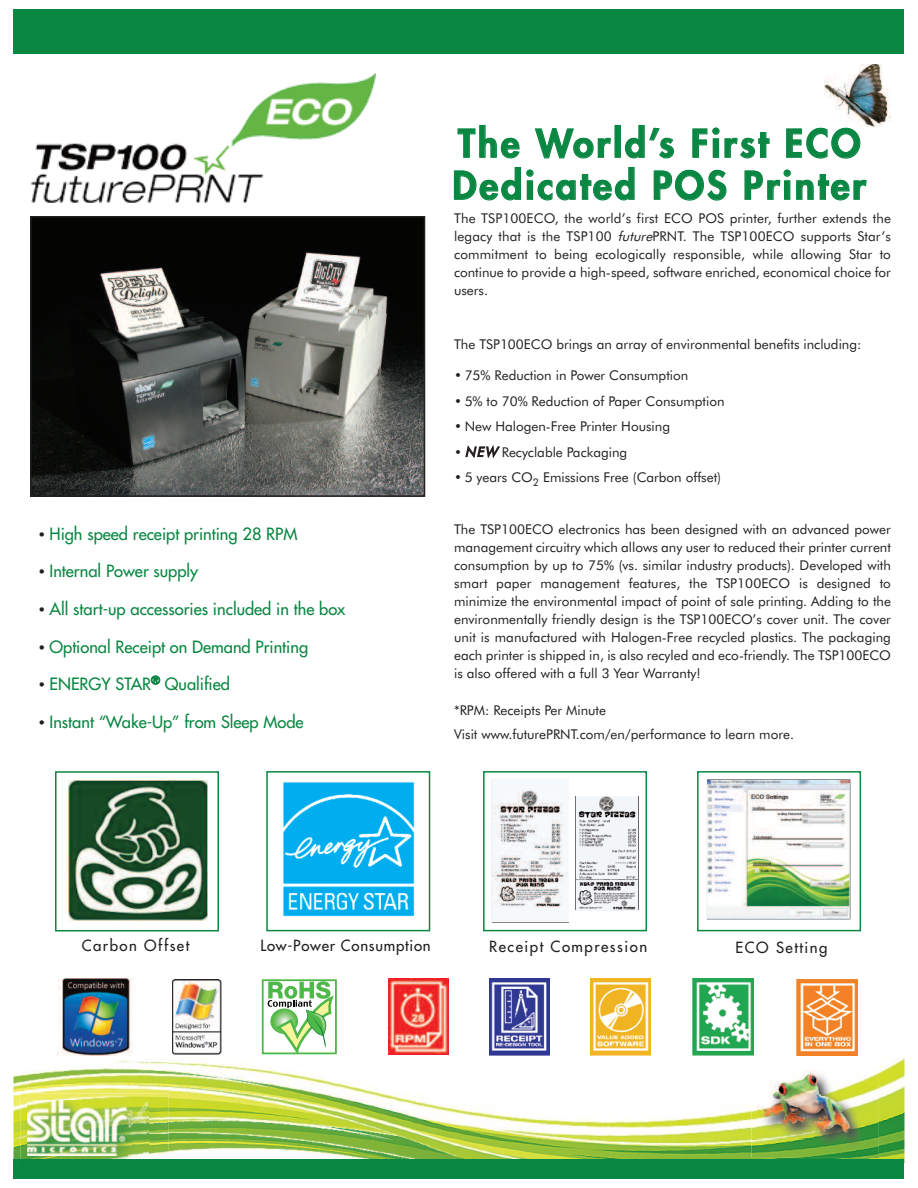
<style>
.page{position:relative;width:918px;height:1188px;background:#fff}
.page>*{position:absolute;margin:0;border:0;box-sizing:border-box;transform-origin:0 0}
.t1{font:800 37.5px/42px "Futura";letter-spacing:.075em;color:#0a8742}
.t2{font:16.5px "Futura";color:#0a8742}
.t3{font:15px "Futura";letter-spacing:.1em;color:#231f20}
.t4{font:15px "Futura";letter-spacing:.05em;color:#231f20}
.t5{font:13.5px/18px "Futura BT";color:#231f20;text-align:justify}
.s1{font-family:"Futura BT";font-weight:300;font-stretch:condensed;font-size:15px;color:#231f20}
.s2{font-style:italic}
.s3{font-weight:300;font-stretch:condensed}
</style>
<div class="page">
<div style="left:697px;top:771px;width:164px;height:160px;border:2px solid #0a8742"></div>
<div style="left:483px;top:771px;width:164px;height:160px;border:2px solid #0a8742"></div>
<div style="left:266px;top:771px;width:164px;height:160px;border:2px solid #0a8742"></div>
<div style="left:55px;top:771px;width:164px;height:161px;border:2px solid #0a8742"></div>
<img style="left:31px;top:72px;width:345px;height:131px">
<div style="left:262px;top:979px;width:75px;height:75px;border:2px solid #4eb848"></div>
<svg style="left:268px;top:981px;width:68px;height:74px"></svg>
<img style="left:693px;top:979px;width:61px;height:76px">
<img style="left:797px;top:980px;width:60px;height:75px">
<img style="left:33px;top:219px;width:389px;height:275px">
<div style="left:30px;top:216px;width:395px;height:281px;border:2px solid #231f20"></div>
<img style="left:388px;top:979px;width:61px;height:76px">
<img style="left:172px;top:979px;width:50px;height:76px">
<img style="left:590px;top:979px;width:61px;height:77px">
<img style="left:489px;top:979px;width:60px;height:77px">
<img style="left:57px;top:978px;width:77px;height:77px">
<img style="left:576px;top:797px;width:62px;height:112px">
<img style="left:493px;top:789px;width:75px;height:119px">
<img style="left:708px;top:780px;width:141px;height:138px">
<img style="left:283px;top:782px;width:132px;height:135px">
<img style="left:69px;top:781px;width:138px;height:139px">
<div style="left:14px;top:9px;width:890px;height:45px;background:#0a8742"></div>
<img style="left:14px;top:1058px;width:890px;height:102px">
<div style="left:14px;top:1160px;width:890px;height:19px;background:#0a8742"></div>
<img style="left:20px;top:1094px;width:149px;height:66px">
<img style="left:28px;top:1100px;width:121px;height:55px">
<img style="left:751px;top:1063px;width:128px;height:95px">
<img style="left:758px;top:1070px;width:98px;height:69px">
<img style="left:825px;top:64px;width:66px;height:63px">
<h1 class="t1" style="left:452px;top:125px;width:415px">The World’s First ECO<br>Dedicated POS Printer</h1>
<p class="t2" style="left:38px;top:526px;width:261px"><span class="s1">•</span> High speed receipt printing 28 RPM</p>
<p class="t2" style="left:38px;top:563px;width:162px"><span class="s1">•</span> Internal Power supply</p>
<p class="t2" style="left:38px;top:601px;width:309px"><span class="s1">•</span> All start-up accessories included in the box</p>
<p class="t2" style="left:38px;top:638px;width:272px"><span class="s1">•</span> Optional Receipt on Demand Printing</p>
<p class="t2" style="left:38px;top:676px;width:194px"><span class="s1">•</span> ENERGY STAR<sup>®</sup> Qualified</p>
<p class="t2" style="left:38px;top:713px;width:268px"><span class="s1">•</span> Instant “Wake-Up” from Sleep Mode</p>
<p class="t5" style="left:454px;top:211px;width:438px">The TSP100ECO, the world’s first ECO POS printer, further extends the legacy that is the TSP100 <span class="s2">future</span>PRNT. The TSP100ECO supports Star’s commitment to being ecologically responsible, while allowing Star to continue to provide a high-speed, software enriched, economical choice for users.</p>
<p class="t5" style="left:454px;top:337px;width:409px">The TSP100ECO brings an array of environmental benefits including:</p>
<p class="t5" style="left:454px;top:368px;width:236px"><span class="s3">•</span> 75% Reduction in Power Consumption</p>
<p class="t5" style="left:454px;top:393px;width:272px"><span class="s3">•</span> 5% to 70% Reduction of Paper Consumption</p>
<p class="t5" style="left:454px;top:419px;width:217px"><span class="s3">•</span> New Halogen-Free Printer Housing</p>
<p class="t5" style="left:454px;top:444px;width:175px"><span class="s3">•</span> <span class="s2">NEW</span> Recyclable Packaging</p>
<p class="t5" style="left:454px;top:470px;width:268px"><span class="s3">•</span> 5 years CO<sub>2</sub> Emissions Free (Carbon offset)</p>
<p class="t5" style="left:454px;top:521px;width:438px">The TSP100ECO electronics has been designed with an advanced power management circuitry which allows any user to reduced their printer current consumption by up to 75% (vs. similar industry products). Developed with smart paper management features, the TSP100ECO is designed to minimize the environmental impact of point of sale printing. Adding to the environmentally friendly design is the TSP100ECO’s cover unit. The cover unit is manufactured with Halogen-Free recycled plastics. The packaging each printer is shipped in, is also recyled and eco-friendly. The TSP100ECO is also offered with a full 3 Year Warranty!</p>
<p class="t5" style="left:454px;top:699px;width:341px;line-height:23.7px">*RPM: Receipts Per Minute<br>Visit www.futurePRNT.com/en/performance to learn more.</p>
<p class="t3" style="left:82px;top:938px;width:109px">Carbon Offset</p>
<p class="t4" style="left:261px;top:938px;width:172px">Low-Power Consumption</p>
<p class="t3" style="left:489px;top:939px;width:160px">Receipt Compression</p>
<p class="t3" style="left:736px;top:940px;width:93px">ECO Setting</p>
</div>
